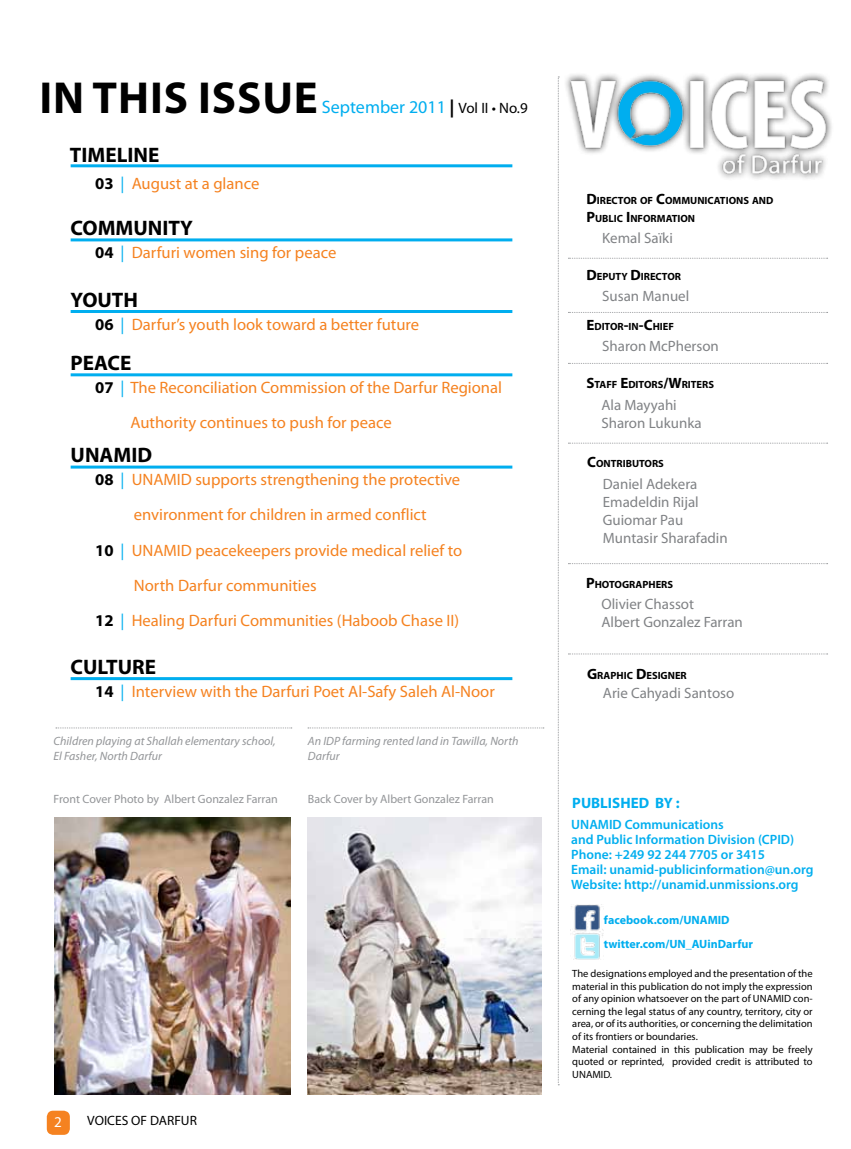
<style>
.page{position:relative;width:851px;height:1149px;background:#fff}
.page>*{position:absolute;margin:0;border:0;box-sizing:border-box;transform-origin:0 0}
.t1{font:700 45px "Myriad Pro";letter-spacing:.02em;color:#000}
.t2{font:700 21px "Myriad Pro";color:#000}
.t3{font:18px "Myriad Pro";color:#00aeef}
.t4{font:16.5px/35.2px "Myriad Pro";color:#f58220}
.t5{font:15px/18px "Myriad Pro";color:#808285}
.t6{font:700 15px "Myriad Pro";color:#00aeef}
.t7{font:15px "Myriad Pro";color:#fff}
.t8{font:600 13.5px/15px "Myriad Pro";color:#00aeef}
.t9{font:13.5px "Myriad Pro";color:#000}
.t10{font:italic 12px/14.4px "Myriad Pro";color:#939598}
.t11{font:12px "Myriad Pro";color:#939598}
.t12{font:700 12px/24.6px "Myriad Pro";color:#00aeef}
.t13{font:10.5px/12.6px "Myriad Pro";color:#000}
.t14{font:700 10.5px/18px "Myriad Pro";color:#000}
.s1{font-weight:700;color:#000}
.s2{font-size:15px;color:#000}
.s3{color:#00aeef}
.s4{font-size:15px}
</style>
<div class="page">
<div style="left:47px;top:1110px;width:23px;height:24px;background:#f58220;border-radius:6px"></div>
<div style="left:563px;top:72px;width:270px;height:109px;background:#000;opacity:.7"></div>
<img style="left:563px;top:77px;width:267px;height:104px">
<svg style="left:558px;top:77px;width:1px;height:1008px"></svg>
<svg style="left:568px;top:258px;width:259px;height:1px"></svg>
<svg style="left:568px;top:363px;width:259px;height:1px"></svg>
<svg style="left:568px;top:653px;width:259px;height:1px"></svg>
<img style="left:571px;top:904px;width:31px;height:24px">
<img style="left:570px;top:928px;width:34px;height:31px">
<svg style="left:568px;top:442px;width:259px;height:1px"></svg>
<svg style="left:308px;top:727px;width:236px;height:1px"></svg>
<svg style="left:56px;top:727px;width:236px;height:1px"></svg>
<svg style="left:568px;top:312px;width:259px;height:1px"></svg>
<svg style="left:568px;top:563px;width:259px;height:1px"></svg>
<hr style="left:71px;top:238px;width:441px;height:3px;background:#00aeef">
<hr style="left:71px;top:164px;width:441px;height:3px;background:#00aeef">
<hr style="left:71px;top:310px;width:441px;height:3px;background:#00aeef">
<hr style="left:71px;top:465px;width:441px;height:3px;background:#00aeef">
<hr style="left:71px;top:677px;width:441px;height:3px;background:#00aeef">
<img style="left:308px;top:817px;width:233px;height:277px">
<hr style="left:71px;top:373px;width:441px;height:3px;background:#00aeef">
<img style="left:54px;top:817px;width:237px;height:277px">
<h1 class="t1" style="left:40px;top:68px;width:280px">IN THIS ISSUE</h1>
<p class="t3" style="left:322px;top:95px;width:207px">September 2011 <span class="s1">|</span> <span class="s2">Vol II • No.9</span></p>
<p class="t2" style="left:70px;top:141px;width:91px">TIMELINE</p>
<p class="t4" style="left:95px;top:165px;width:166px"><span class="s1">03</span> <span class="s3">|</span> August at a glance</p>
<p class="t2" style="left:71px;top:214px;width:124px">COMMUNITY</p>
<p class="t4" style="left:95px;top:234px;width:243px"><span class="s1">04</span> <span class="s3">|</span> Darfuri women sing for peace</p>
<p class="t2" style="left:71px;top:286px;width:69px">YOUTH</p>
<p class="t4" style="left:95px;top:306px;width:325px"><span class="s1">06</span> <span class="s3">|</span> Darfur’s youth look toward a better future</p>
<p class="t2" style="left:71px;top:349px;width:62px">PEACE</p>
<p class="t4" style="left:130px;top:369px;width:373px;text-indent:-35px"><span class="s1">07</span> <span class="s3">|</span> The Reconciliation Commission of the Darfur Regional<br>Authority continues to push for peace</p>
<p class="t2" style="left:71px;top:441px;width:83px">UNAMID</p>
<p class="t4" style="left:95px;top:461px;width:366px"><span class="s1">08</span> <span class="s3">|</span> UNAMID supports strengthening the protective</p>
<p class="t4" style="left:134px;top:497px;width:294px">environment for children in armed conflict</p>
<p class="t4" style="left:95px;top:532px;width:368px"><span class="s1">10</span> <span class="s3">|</span> UNAMID peacekeepers provide medical relief to</p>
<p class="t4" style="left:134px;top:567px;width:184px">North Darfur communities</p>
<p class="t4" style="left:95px;top:602px;width:365px"><span class="s1">12</span> <span class="s3">|</span> Healing Darfuri Communities (Haboob Chase II)</p>
<p class="t2" style="left:71px;top:653px;width:87px">CULTURE</p>
<p class="t4" style="left:95px;top:673px;width:401px"><span class="s1">14</span> <span class="s3">|</span> Interview with the Darfuri Poet Al-Safy Saleh Al-Noor</p>
<p class="t10" style="left:53px;top:733px;width:224px">Children playing at Shallah elementary school,<br>El Fasher, North Darfur</p>
<p class="t10" style="left:308px;top:733px;width:212px">An IDP farming rented land in Tawilla, North<br>Darfur</p>
<p class="t11" style="left:53px;top:790px;width:226px">Front Cover Photo by Albert Gonzalez Farran</p>
<p class="t11" style="left:308px;top:791px;width:187px">Back Cover by Albert Gonzalez Farran</p>
<p class="t7" style="left:54px;top:1112px;width:9px">2</p>
<p class="t9" style="left:87px;top:1112px;width:111px">VOICES OF DARFUR</p>
<p class="t14" style="left:586px;top:191px;width:187px"><span class="s4">D</span>IRECTOR OF <span class="s4">C</span>OMMUNICATIONS AND<br><span class="s4">P</span>UBLIC <span class="s4">I</span> NFORMATION</p>
<p class="t5" style="left:602px;top:229px;width:72px">Kemal Saïki</p>
<p class="t14" style="left:586px;top:267px;width:96px"><span class="s4">D</span>EPUTY <span class="s4">D</span>IRECTOR</p>
<p class="t5" style="left:602px;top:287px;width:89px">Susan Manuel</p>
<p class="t14" style="left:586px;top:316px;width:89px"><span class="s4">E</span>DITOR<span class="s4">-</span>IN<span class="s4">-C</span>HIEF</p>
<p class="t5" style="left:602px;top:336px;width:118px">Sharon McPherson</p>
<p class="t14" style="left:586px;top:375px;width:129px"><span class="s4">S</span>TAFF <span class="s4">E</span>DITORS<span class="s4">/W</span>RITERS</p>
<p class="t5" style="left:601px;top:396px;width:102px">Ala Mayyahi<br>Sharon Lukunka</p>
<p class="t14" style="left:587px;top:454px;width:78px"><span class="s4">C</span>ONTRIBUTORS</p>
<p class="t5" style="left:602px;top:474px;width:126px">Daniel Adekera<br>Emadeldin Rijal<br>Guiomar Pau<br>Muntasir Sharafadin</p>
<p class="t14" style="left:586px;top:574px;width:89px"><span class="s4">P</span>HOTOGRAPHERS</p>
<p class="t5" style="left:601px;top:594px;width:143px">Olivier Chassot<br>Albert Gonzalez Farran</p>
<p class="t14" style="left:587px;top:665px;width:101px"><span class="s4">G</span>RAPHIC <span class="s4">D</span>ESIGNER</p>
<p class="t5" style="left:602px;top:683px;width:133px">Arie Cahyadi Santoso</p>
<p class="t6" style="left:572px;top:793px;width:109px">PUBLISHED BY :</p>
<p class="t8" style="left:571px;top:816px;width:244px">UNAMID Communications<br>and Public Information Division (CPID)<br>Phone: +249 92 244 7705 or 3415<br>Email: unamid-publicinformation@un.org Website: http://unamid.unmissions.org</p>
<p class="t12" style="left:604px;top:906px;width:150px">facebook.com/UNAMID twitter.com/UN_AUinDarfur</p>
<p class="t13" style="left:572px;top:966px;width:242px">The designations employed and the presentation of the material in this publication do not imply the expression of any opinion whatsoever on the part of UNAMID con&shy;cerning the legal status of any country, territory, city or area, or of its authorities, or concerning the delimitation of its frontiers or boundaries.<br>Material contained in this publication may be freely quoted or reprinted, provided credit is attributed to UNAMID.</p>
</div>
